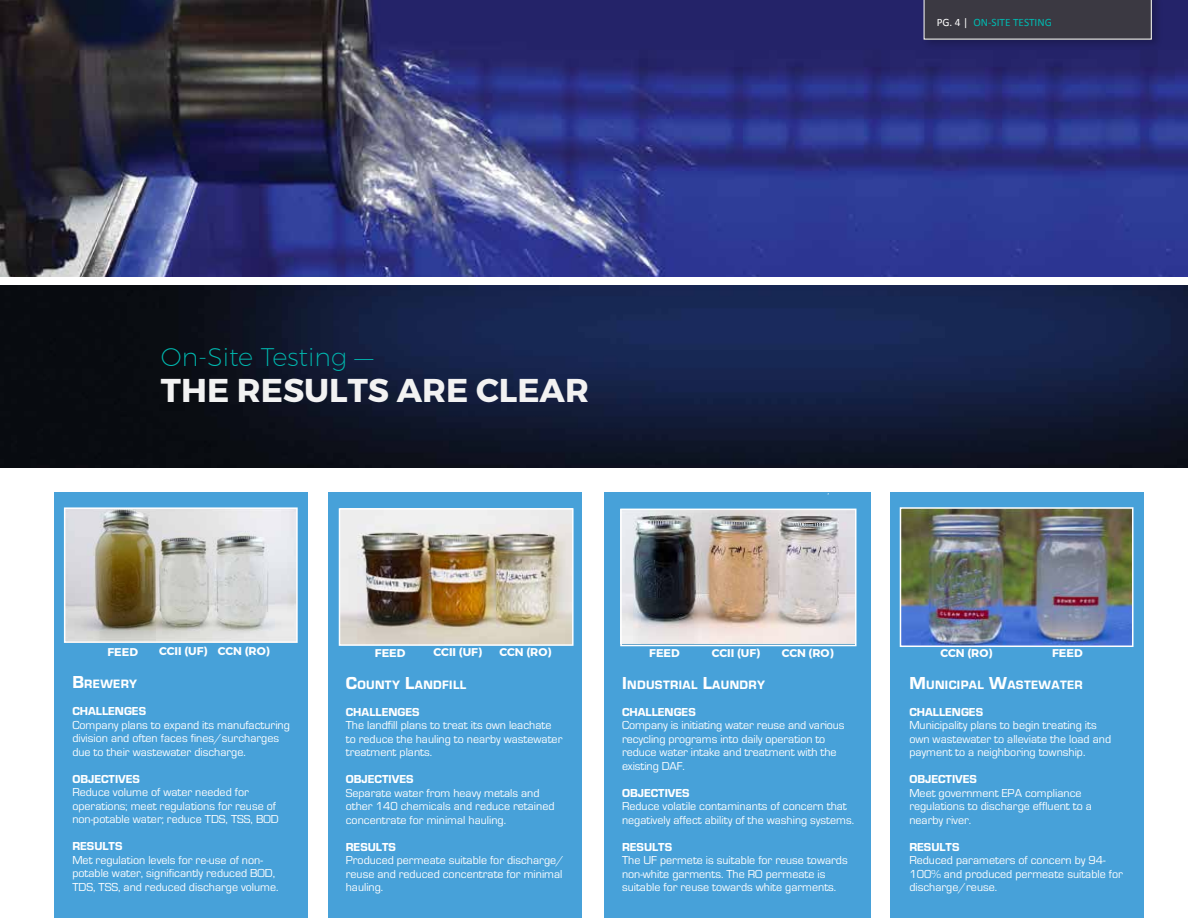
<style>
.page{position:relative;width:1188px;height:918px;background:#fff}
.page>*{position:absolute;margin:0;border:0;box-sizing:border-box;transform-origin:0 0}
.t1{font:700 33px "Montserrat";color:#f2f2f2}
.t2{font:200 25.5px "Montserrat";color:#00b9b0}
.t3{font:12.6px "Eurostile T Heav";letter-spacing:.03em;color:#fff}
.t4{font:12px/13.5px "Eurostile T";color:#fff}
.t5{font:12px "Eurostile T Heav";color:#fff}
.t6{font:700 11.25px "Montserrat";color:#fff}
.t7{font:11.25px "Calibri";color:#00b9b0}
.s1{color:#fff}
.s2{font-size:18px}
</style>
<div class="page">
<img style="left:0;top:0;width:1188px;height:276px">
<div style="left:890px;top:492px;width:254px;height:426px;background:#47a1d9"></div>
<div style="left:604px;top:492px;width:267px;height:426px;background:#47a1d9"></div>
<div style="left:328px;top:492px;width:254px;height:426px;background:#47a1d9"></div>
<div style="left:54px;top:492px;width:254px;height:426px;background:#47a1d9"></div>
<img style="left:1px;top:286px;width:1187px;height:181px">
<div style="left:921px;top:0;width:242px;height:51px;background:#000;opacity:.2"></div>
<div style="left:924px;top:0;width:228px;height:39px;background:#3b3942"></div>
<img style="left:0;top:286px;width:1px;height:181px">
<img style="left:342px;top:511px;width:229px;height:132px">
<div style="left:339px;top:508px;width:235px;height:138px;border:2px solid #fff"></div>
<img style="left:623px;top:512px;width:230px;height:131px">
<div style="left:620px;top:509px;width:236px;height:137px;border:2px solid #fff"></div>
<img style="left:67px;top:510px;width:228px;height:130px">
<div style="left:64px;top:507px;width:234px;height:136px;border:2px solid #fff"></div>
<img style="left:903px;top:510px;width:227px;height:134px">
<div style="left:900px;top:507px;width:233px;height:140px;border:2px solid #fff"></div>
<p class="t7" style="left:937px;top:15px;width:117px"><span class="s1">PG. 4 |</span> ON-SITE TESTING</p>
<h2 class="t2" style="left:161px;top:341px;width:214px">On-Site Testing —</h2>
<h1 class="t1" style="left:161px;top:369px;width:430px">THE RESULTS ARE CLEAR</h1>
<p class="t6" style="left:107px;top:645px;width:32px">FEED</p>
<p class="t6" style="left:159px;top:644px;width:112px">CCII (UF) CCN (RO)</p>
<p class="t6" style="left:434px;top:645px;width:50px">CCII (UF)</p>
<p class="t6" style="left:782px;top:646px;width:54px">CCN (RO)</p>
<p class="t6" style="left:940px;top:646px;width:54px">CCN (RO)</p>
<p class="t6" style="left:1052px;top:646px;width:32px">FEED</p>
<p class="t6" style="left:375px;top:646px;width:32px">FEED</p>
<p class="t6" style="left:499px;top:645px;width:54px">CCN (RO)</p>
<p class="t6" style="left:649px;top:646px;width:32px">FEED</p>
<p class="t6" style="left:712px;top:646px;width:50px">CCII (UF)</p>
<p class="t3" style="left:72px;top:677px;width:66px"><span class="s2">B</span>REWERY</p>
<p class="t5" style="left:72px;top:705px;width:75px">CHALLENGES</p>
<p class="t4" style="left:72px;top:718px;width:219px">Company plans to expand its manufacturing division and often faces fines/surcharges due to their wastewater discharge.</p>
<p class="t5" style="left:72px;top:772px;width:69px">OBJECTIVES</p>
<p class="t4" style="left:72px;top:786px;width:208px">Reduce volume of water needed for operations; meet regulations for reuse of non-potable water; reduce TDS, TSS, BOD</p>
<p class="t5" style="left:72px;top:840px;width:52px">RESULTS</p>
<p class="t4" style="left:72px;top:853px;width:208px">Met regulation levels for re-use of non&shy;potable water, significantly reduced BOD,<br>TDS, TSS, and reduced discharge volume.</p>
<p class="t3" style="left:346px;top:678px;width:115px"><span class="s2">C</span>OUNTY <span class="s2">L</span>ANDFILL</p>
<p class="t5" style="left:346px;top:705px;width:75px">CHALLENGES</p>
<p class="t4" style="left:346px;top:718px;width:218px">The landfill plans to treat its own leachate to reduce the hauling to nearby wastewater treatment plants.</p>
<p class="t5" style="left:346px;top:773px;width:69px">OBJECTIVES</p>
<p class="t4" style="left:346px;top:786px;width:210px">Separate water from heavy metals and other 140 chemicals and reduce retained concentrate for minimal hauling.</p>
<p class="t5" style="left:346px;top:840px;width:52px">RESULTS</p>
<p class="t4" style="left:346px;top:853px;width:220px;text-align:justify">Produced permeate suitable for discharge/ reuse and reduced concentrate for minimal hauling.</p>
<p class="t3" style="left:622px;top:678px;width:145px"><span class="s2">I</span> NDUSTRIAL <span class="s2">L</span>AUNDRY</p>
<p class="t5" style="left:622px;top:705px;width:75px">CHALLENGES</p>
<p class="t4" style="left:622px;top:719px;width:224px">Company is initiating water reuse and various recycling programs into daily operation to reduce water intake and treatment with the existing DAF.</p>
<p class="t5" style="left:622px;top:786px;width:69px">OBJECTIVES</p>
<p class="t4" style="left:622px;top:800px;width:234px">Reduce volatile contaminants of concern that negatively affect ability of the washing systems.</p>
<p class="t5" style="left:622px;top:840px;width:52px">RESULTS</p>
<p class="t4" style="left:622px;top:854px;width:227px">The UF permete is suitable for reuse towards non-white garments. The RO permeate is suitable for reuse towards white garments.</p>
<p class="t3" style="left:909px;top:678px;width:175px"><span class="s2">M</span>UNICIPAL <span class="s2">W</span>ASTEWATER</p>
<p class="t5" style="left:909px;top:705px;width:75px">CHALLENGES</p>
<p class="t4" style="left:909px;top:718px;width:203px">Municipality plans to begin treating its own wastewater to alleviate the load and payment to a neighboring township.</p>
<p class="t5" style="left:909px;top:773px;width:69px">OBJECTIVES</p>
<p class="t4" style="left:909px;top:786px;width:184px">Meet government EPA compliance regulations to discharge effluent to a nearby river.</p>
<p class="t5" style="left:909px;top:840px;width:52px">RESULTS</p>
<p class="t4" style="left:909px;top:853px;width:215px">Reduced parameters of concern by 94-<br>100% and produced permeate suitable for discharge/reuse.</p>
</div>
